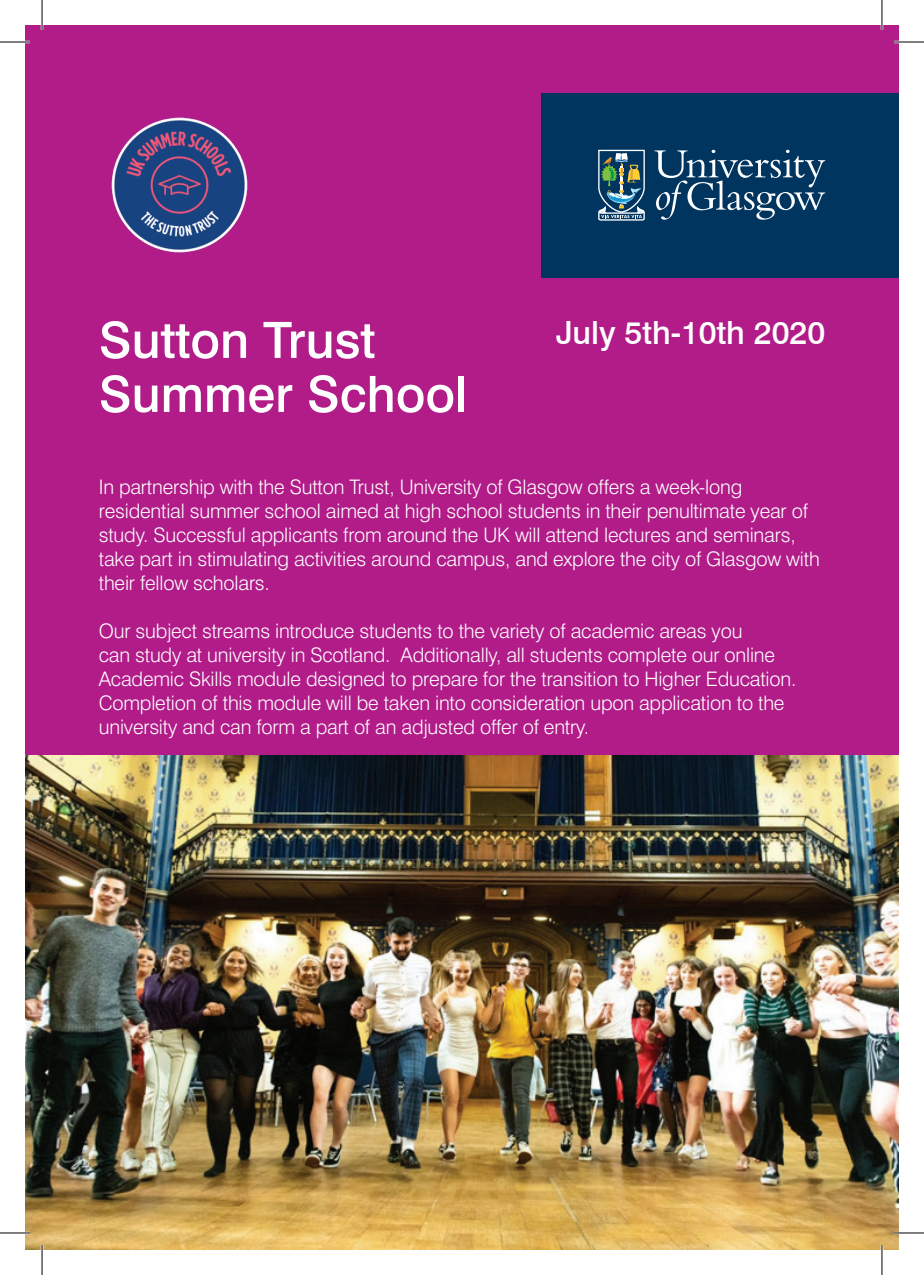
<style>
.page{position:relative;width:924px;height:1275px;background:#fff}
.page>*{position:absolute;margin:0;border:0;box-sizing:border-box;transform-origin:0 0}
.t1{font:500 50px/54px "Swiss 721 BT";color:#fff}
.t2{font:500 32px "Swiss 721 BT";color:#fff}
.t3{font:300 20px/24px "Swiss 721 BT";letter-spacing:-.01em;color:#fff}
</style>
<div class="page">
<div style="left:25px;top:25px;width:873px;height:1225px;background:#b11c89"></div>
<div style="left:541px;top:93px;width:357px;height:184px;background:#003560"></div>
<svg style="left:654px;top:150px;width:170px;height:70px"></svg>
<svg style="left:598px;top:150px;width:47px;height:71px"></svg>
<img style="left:111px;top:117px;width:137px;height:136px">
<img style="left:25px;top:755px;width:873px;height:495px">
<hr style="left:0;top:41px;width:30px;height:2px;background:#fff">
<hr style="left:893px;top:41px;width:30px;height:2px;background:#fff">
<hr style="left:0;top:1231px;width:30px;height:3px;background:#fff">
<hr style="left:893px;top:1231px;width:30px;height:3px;background:#fff">
<hr style="left:41px;top:0;width:2px;height:30px;background:#fff">
<hr style="left:41px;top:1245px;width:2px;height:30px;background:#fff">
<hr style="left:880px;top:0;width:2px;height:30px;background:#fff">
<hr style="left:880px;top:1245px;width:2px;height:30px;background:#fff">
<hr style="left:0;top:42px;width:30px;height:1px;background:#000">
<hr style="left:893px;top:42px;width:30px;height:1px;background:#000">
<hr style="left:0;top:1232px;width:30px;height:1px;background:#000">
<hr style="left:893px;top:1232px;width:30px;height:1px;background:#000">
<hr style="left:42px;top:0;width:1px;height:30px;background:#000">
<hr style="left:42px;top:1245px;width:1px;height:30px;background:#000">
<hr style="left:881px;top:0;width:1px;height:30px;background:#000">
<hr style="left:881px;top:1245px;width:1px;height:30px;background:#000">
<h1 class="t1" style="left:99px;top:313px;width:370px">Sutton Trust<br>Summer School</h1>
<h2 class="t2" style="left:555px;top:313px;width:271px">July 5th-10th 2020</h2>
<p class="t3" style="left:99px;top:474px;width:722px">In partnership with the Sutton Trust, University of Glasgow offers a week-long residential summer school aimed at high school students in their penultimate year of study. Successful applicants from around the UK will attend lectures and seminars, take part in stimulating activities around campus, and explore the city of Glasgow with their fellow scholars.</p>
<p class="t3" style="left:99px;top:618px;width:698px">Our subject streams introduce students to the variety of academic areas you<br>can study at university in Scotland. Additionally, all students complete our online Academic Skills module designed to prepare for the transition to Higher Education.<br>Completion of this module will be taken into consideration upon application to the university and can form a part of an adjusted offer of entry.</p>
</div>
